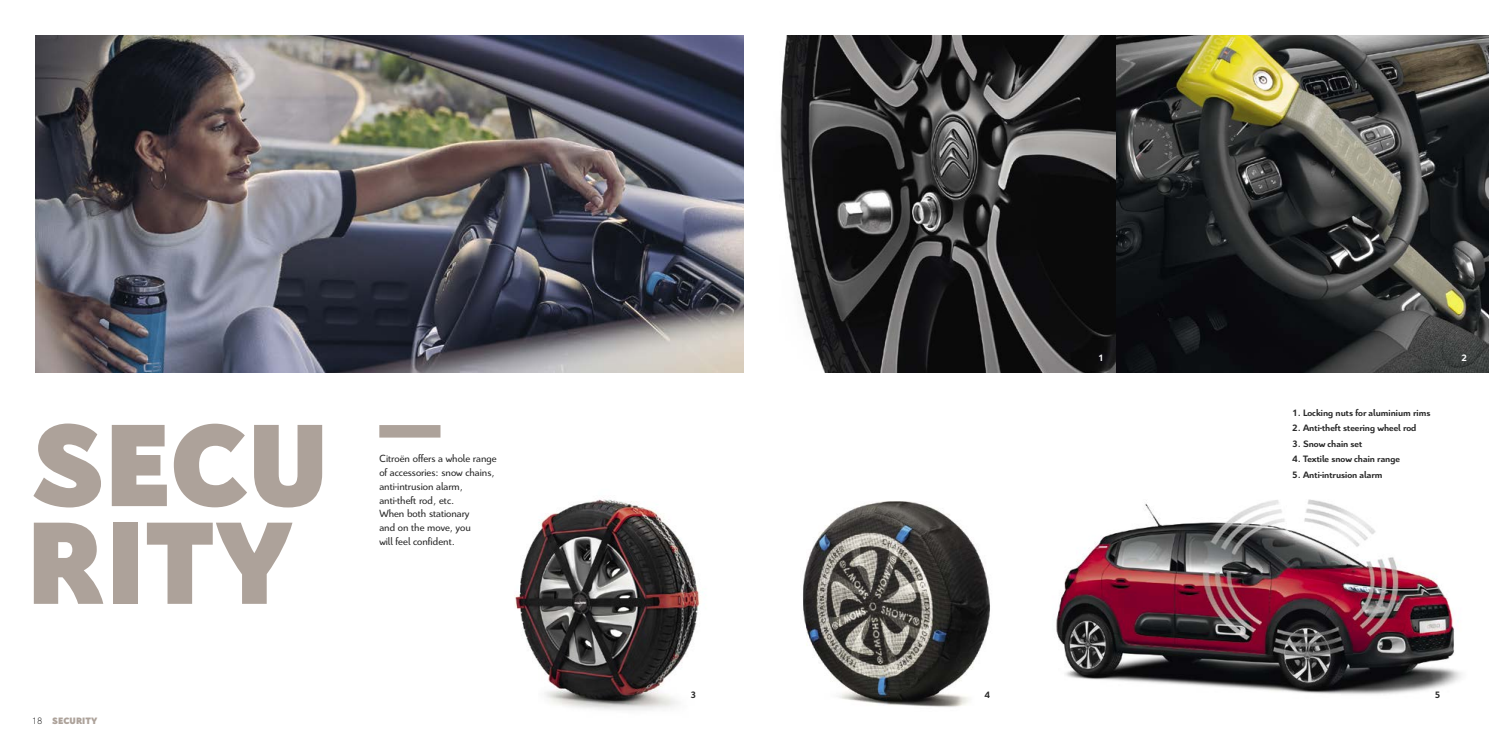
<style>
.page{position:relative;width:1489px;height:745px;background:#fff}
.page>*{position:absolute;margin:0;border:0;box-sizing:border-box;transform-origin:0 0}
.t1{font:900 126.25px "Citroen";letter-spacing:-.005em;color:#ada29a}
.t2{font:11.25px/13.8px "Citroen";color:#292929}
.t3{font:700 10px "Citroen";color:#292929}
.t4{font:900 10px "Citroen";color:#ada29a}
.t5{font:700 10px "Citroen";color:#fff}
.s1{font-weight:300;color:#000}
</style>
<div class="page">
<img style="left:514px;top:499px;width:189px;height:211px">
<img style="left:803px;top:501px;width:187px;height:206px">
<img style="left:1056px;top:499px;width:406px;height:196px">
<img style="left:35px;top:35px;width:709px;height:337px">
<svg style="left:780px;top:35px;width:336px;height:337px"></svg>
<svg style="left:1116px;top:35px;width:372px;height:337px"></svg>
<div style="left:379px;top:425px;width:61px;height:12px;background:#ada29a"></div>
<h1 class="t1" style="left:31px;top:372px;width:299px">SECU</h1>
<h1 class="t1" style="left:26px;top:470px;width:269px">RITY</h1>
<p class="t4" style="left:32px;top:713px;width:67px"><span class="s1">18</span> SECURITY</p>
<p class="t2" style="left:379px;top:451px;width:119px">Citroën offers a whole range of accessories: snow chains, anti-intrusion alarm, anti-theft rod, etc.<br>When both stationary<br>and on the move, you<br>will feel confident.</p>
<p class="t3" style="left:690px;top:687px;width:7px">3</p>
<p class="t3" style="left:984px;top:687px;width:7px">4</p>
<p class="t5" style="left:1097px;top:351px;width:7px">1</p>
<p class="t5" style="left:1461px;top:351px;width:7px">2</p>
<p class="t3" style="left:1292px;top:405px;width:140px">1. Locking nuts for aluminium rims</p>
<p class="t3" style="left:1292px;top:421px;width:126px">2. Anti-theft steering wheel rod</p>
<p class="t3" style="left:1292px;top:436px;width:72px">3. Snow chain set</p>
<p class="t3" style="left:1292px;top:452px;width:109px">4. Textile snow chain range</p>
<p class="t3" style="left:1292px;top:467px;width:92px">5. Anti-intrusion alarm</p>
<p class="t3" style="left:1434px;top:687px;width:7px">5</p>
</div>
